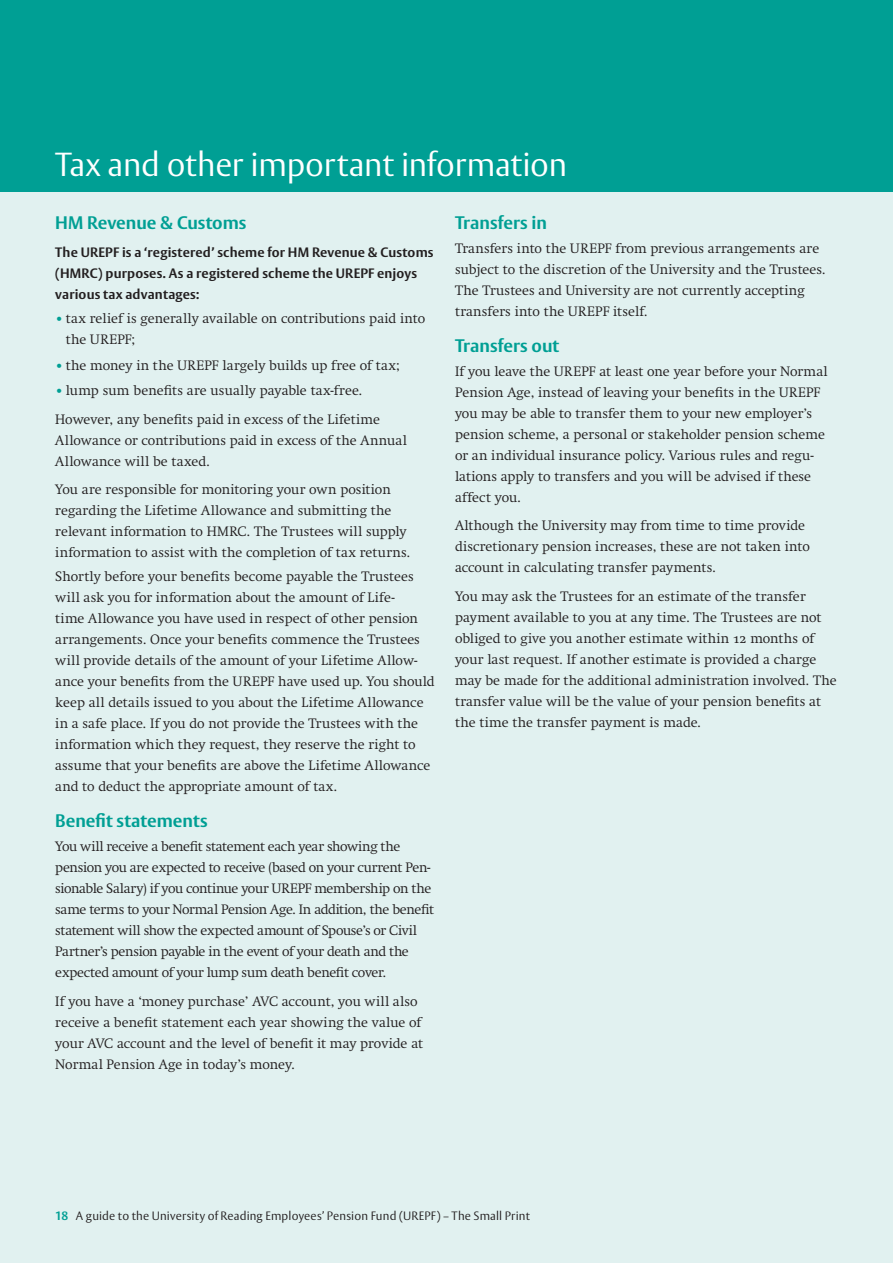
<style>
.page{position:relative;width:893px;height:1263px;background:#e1f1f0}
.page>*{position:absolute;margin:0;border:0;box-sizing:border-box;transform-origin:0 0}
.RDG_A4C_Heading_1{font:33px "Rdg Vesta";letter-spacing:-.01em;color:#fff}
.RDG_A4C_Heading_2{font:700 18px "Rdg Vesta";color:#009f94}
.RDG_A4C_Body_text_fi{font:13.5px/21px "Rdg Swift";color:#231f20}
.RDG_A4C_Body_text{font:13.5px/21px "Rdg Swift";letter-spacing:.005em;color:#231f20}
.RDG_A4C_Body_text_fi-2{font:13.5px/21px "Rdg Swift";letter-spacing:-.025em;color:#231f20}
.URPS_Intro{font:700 13.5px/21px "Rdg Vesta";letter-spacing:.01em;color:#231f20}
.RDG_A4C_Bullets_1{font:13.5px "Rdg Swift";letter-spacing:.01em;color:#231f20}
.RDG_A4C_Bullets_1_fi{font:13.5px/21px "Rdg Swift";letter-spacing:.01em;color:#231f20}
.t1{font:12px "Rdg Vesta";letter-spacing:.015em;color:#231f20}
.s1{font-family:"Rdg Vesta";font-weight:700;color:#009f94}
.s2{font-weight:700;color:#009f94}
</style>
<div class="page">
<div style="left:0;top:0;width:893px;height:191px;background:#009f94"></div>
<p class="RDG_A4C_Heading_1" style="left:55px;top:145px;width:513px">Tax and other important information</p>
<p class="RDG_A4C_Heading_2" style="left:55px;top:211px;width:193px">HM Revenue &amp; Customs</p>
<p class="URPS_Intro" style="left:55px;top:242px;width:380px">The UREPF is a ‘registered’ scheme for HM Revenue &amp; Customs (HMRC) purposes. As a registered scheme the UREPF enjoys various tax advantages:</p>
<p class="RDG_A4C_Bullets_1_fi" style="left:66px;top:308px;width:361px;text-indent:-11px"><span class="s1">•</span> tax relief is generally available on contributions paid into the UREPF;</p>
<p class="RDG_A4C_Bullets_1" style="left:55px;top:357px;width:346px"><span class="s1">•</span> the money in the UREPF largely builds up free of tax;</p>
<p class="RDG_A4C_Bullets_1" style="left:55px;top:383px;width:308px"><span class="s1">•</span> lump sum benefits are usually payable tax-free.</p>
<p class="RDG_A4C_Body_text" style="left:55px;top:409px;width:353px">However, any benefits paid in excess of the Lifetime<br>Allowance or contributions paid in excess of the Annual<br>Allowance will be taxed.</p>
<p class="RDG_A4C_Body_text" style="left:55px;top:479px;width:356px">You are responsible for monitoring your own position regarding the Lifetime Allowance and submitting the relevant information to HMRC. The Trustees will supply information to assist with the completion of tax returns.</p>
<p class="RDG_A4C_Body_text_fi" style="left:55px;top:566px;width:381px">Shortly before your benefits become payable the Trustees will ask you for information about the amount of Life-<br>time Allowance you have used in respect of other pension arrangements. Once your benefits commence the Trustees will provide details of the amount of your Lifetime Allow&shy;ance your benefits from the UREPF have used up. You should keep all details issued to you about the Lifetime Allowance in a safe place. If you do not provide the Trustees with the information which they request, they reserve the right to assume that your benefits are above the Lifetime Allowance and to deduct the appropriate amount of tax.</p>
<p class="RDG_A4C_Heading_2" style="left:55px;top:809px;width:154px">Benefit statements</p>
<p class="RDG_A4C_Body_text_fi-2" style="left:55px;top:836px;width:380px">You will receive a benefit statement each year showing the pension you are expected to receive (based on your current Pen&shy;sionable Salary) if you continue your UREPF membership on the same terms to your Normal Pension Age. In addition, the benefit statement will show the expected amount of Spouse’s or Civil Partner’s pension payable in the event of your death and the expected amount of your lump sum death benefit cover.</p>
<p class="RDG_A4C_Body_text" style="left:55px;top:991px;width:369px">If you have a ‘money purchase’ AVC account, you will also receive a benefit statement each year showing the value of your AVC account and the level of benefit it may provide at Normal Pension Age in today’s money.</p>
<p class="RDG_A4C_Heading_2" style="left:455px;top:211px;width:94px">Transfers in</p>
<p class="RDG_A4C_Body_text_fi" style="left:455px;top:238px;width:372px">Transfers into the UREPF from previous arrangements are subject to the discretion of the University and the Trustees.<br>The Trustees and University are not currently accepting transfers into the UREPF itself.</p>
<p class="RDG_A4C_Heading_2" style="left:455px;top:334px;width:106px">Transfers out</p>
<p class="RDG_A4C_Body_text_fi" style="left:455px;top:361px;width:374px">If you leave the UREPF at least one year before your Normal Pension Age, instead of leaving your benefits in the UREPF you may be able to transfer them to your new employer’s pension scheme, a personal or stakeholder pension scheme or an individual insurance policy. Various rules and regu&shy;lations apply to transfers and you will be advised if these affect you.</p>
<p class="RDG_A4C_Body_text" style="left:455px;top:515px;width:356px">Although the University may from time to time provide discretionary pension increases, these are not taken into account in calculating transfer payments.</p>
<p class="RDG_A4C_Body_text" style="left:455px;top:586px;width:383px">You may ask the Trustees for an estimate of the transfer payment available to you at any time. The Trustees are not obliged to give you another estimate within 12 months of your last request. If another estimate is provided a charge may be made for the additional administration involved. The transfer value will be the value of your pension benefits at the time the transfer payment is made.</p>
<p class="t1" style="left:55px;top:1208px;width:476px"><span class="s2">18</span> A guide to the University of Reading Employees’ Pension Fund (UREPF) – The Small Print</p>
</div>
